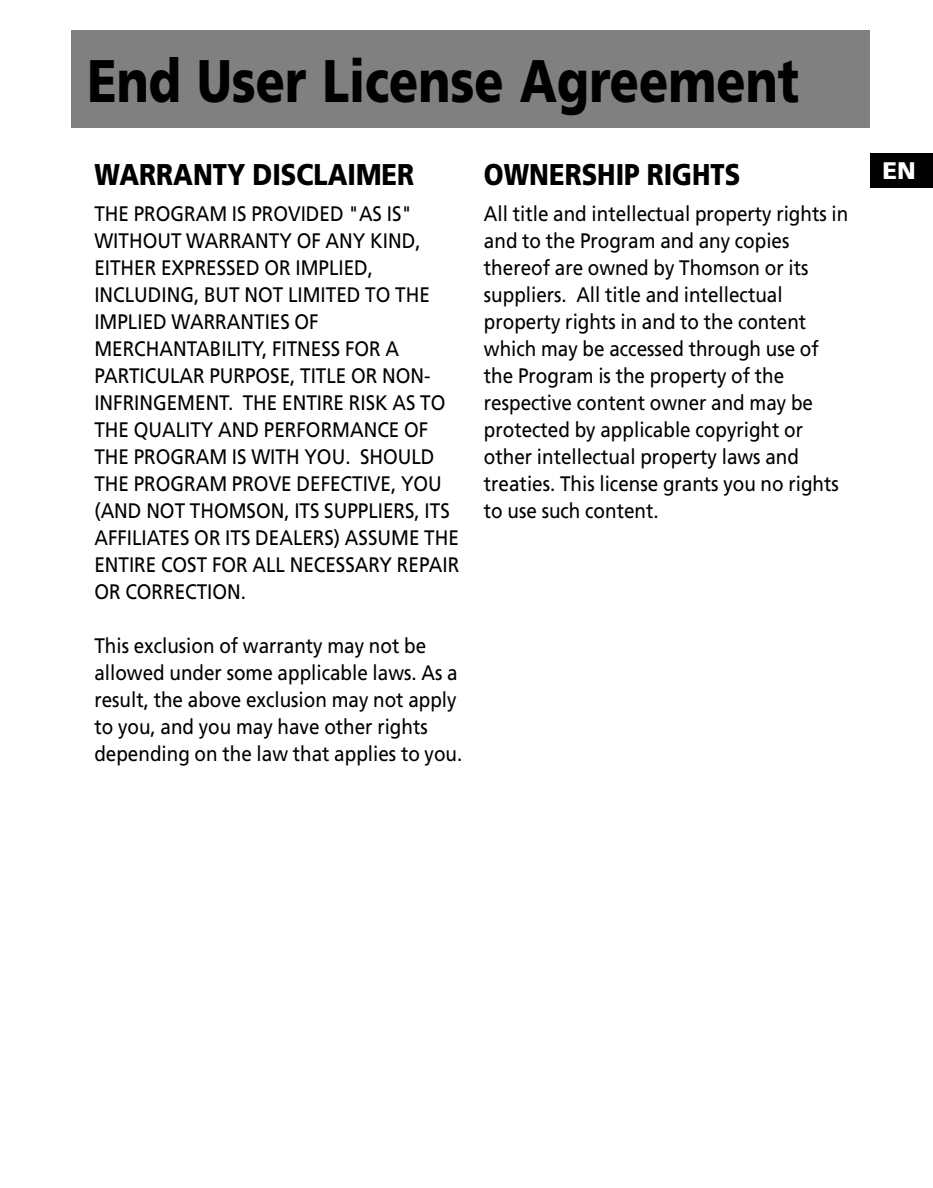
<style>
.page{position:relative;width:933px;height:1188px;background:#fff}
.page>*{position:absolute;margin:0;border:0;box-sizing:border-box;transform-origin:0 0}
.t1{font:900 60px "Frutiger";color:#000;scale:.8 1}
.t2{font:900 30px "Frutiger";color:#000;scale:.85 1}
.t3{font:900 24px "Frutiger";color:#fff}
.t4{font:21px/27px "Frutiger";color:#000;scale:.9 1}
</style>
<div class="page">
<div style="left:71px;top:30px;width:799px;height:98px;background:#808080"></div>
<div style="left:871px;top:153px;width:62px;height:34px;background:#000"></div>
<h1 class="t1" style="left:87px;top:57px;width:891px">End User License Agreement</h1>
<h2 class="t2" style="left:94px;top:163px;width:378px">WARRANTY DISCLAIMER</h2>
<p class="t4" style="left:94px;top:202px;width:407px">THE PROGRAM IS PROVIDED "AS IS"<br>WITHOUT WARRANTY OF ANY KIND,<br>EITHER EXPRESSED OR IMPLIED,<br>INCLUDING, BUT NOT LIMITED TO THE<br>IMPLIED WARRANTIES OF<br>MERCHANTABILITY, FITNESS FOR A<br>PARTICULAR PURPOSE, TITLE OR NON-<br>INFRINGEMENT. THE ENTIRE RISK AS TO<br>THE QUALITY AND PERFORMANCE OF<br>THE PROGRAM IS WITH YOU. SHOULD<br>THE PROGRAM PROVE DEFECTIVE, YOU (AND NOT THOMSON, ITS SUPPLIERS, ITS<br>AFFILIATES OR ITS DEALERS) ASSUME THE<br>ENTIRE COST FOR ALL NECESSARY REPAIR<br>OR CORRECTION.</p>
<p class="t4" style="left:94px;top:634px;width:410px">This exclusion of warranty may not be allowed under some applicable laws. As a result, the above exclusion may not apply to you, and you may have other rights depending on the law that applies to you.</p>
<h2 class="t2" style="left:484px;top:163px;width:303px">OWNERSHIP RIGHTS</h2>
<p class="t4" style="left:484px;top:202px;width:406px">All title and intellectual property rights in and to the Program and any copies thereof are owned by Thomson or its suppliers. All title and intellectual property rights in and to the content which may be accessed through use of the Program is the property of the respective content owner and may be protected by applicable copyright or other intellectual property laws and treaties. This license grants you no rights to use such content.</p>
<p class="t3" style="left:883px;top:161px;width:35px">EN</p>
</div>
